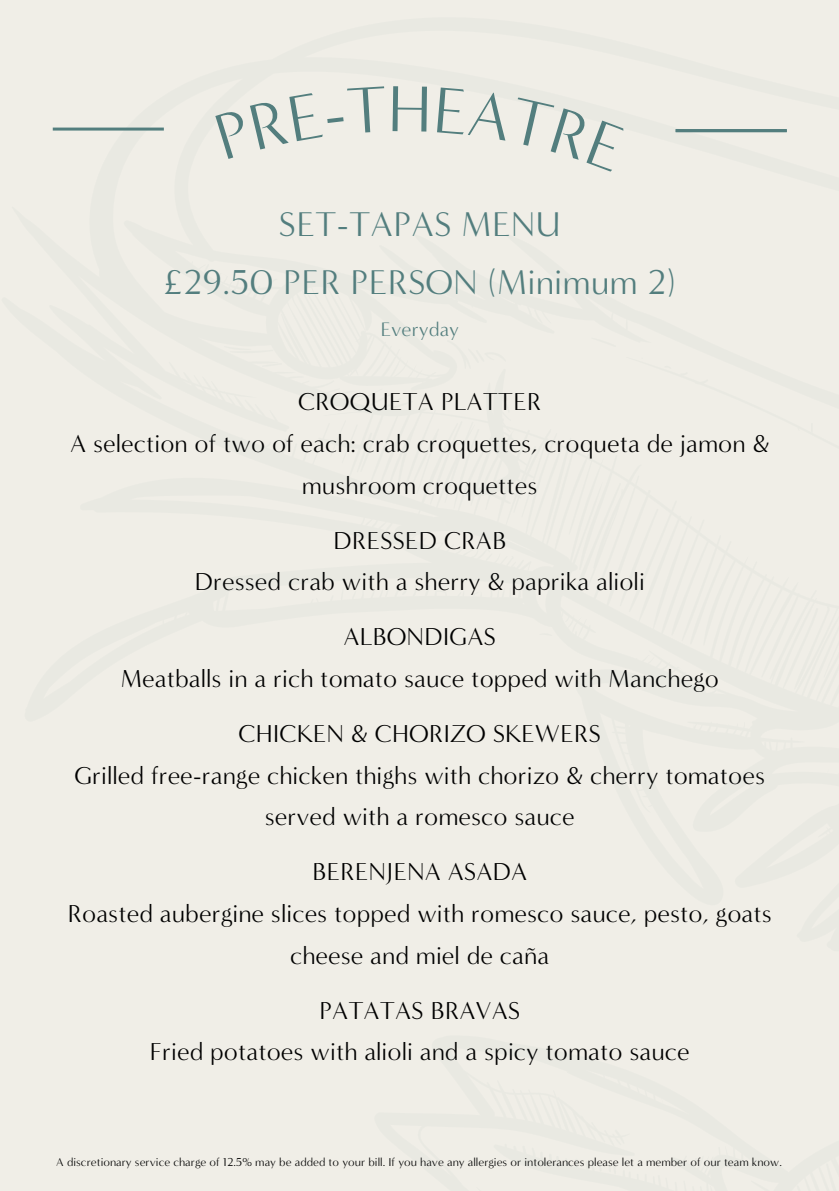
<style>
.page{position:relative;width:839px;height:1191px;background:#fff}
.page>*{position:absolute;margin:0;border:0;box-sizing:border-box;transform-origin:0 0}
.t1{font:42.2px/58.4px "Minerva Modern";color:#537e7e;text-align:center}
.t2{font:30.2px/41.6px "Minerva Modern";color:#000;text-align:center}
.t3{font:24px "Minerva Modern";color:#537e7e}
.t4{font:14px "Minerva Modern";color:#000}
</style>
<div class="page">
<div style="left:0;top:15px;width:838px;height:1176px;background:#f0eee7"></div>
<div style="left:356px;top:388px;width:26px;height:14px;background:#f0eee7"></div>
<svg style="left:261px;top:363px;width:21px;height:4px"></svg>
<svg style="left:224px;top:346px;width:49px;height:8px"></svg>
<svg style="left:502px;top:394px;width:8px;height:19px"></svg>
<svg style="left:591px;top:338px;width:25px;height:10px"></svg>
<div style="left:619px;top:508px;width:39px;height:99px;background:#f0eee7"></div>
<div style="left:411px;top:421px;width:69px;height:88px;background:#f0eee7"></div>
<div style="left:626px;top:357px;width:212px;height:129px;background:#f0eee7"></div>
<div style="left:446px;top:340px;width:60px;height:29px;background:#f0eee7"></div>
<svg style="left:608px;top:1165px;width:8px;height:10px"></svg>
<svg style="left:597px;top:1162px;width:5px;height:10px"></svg>
<div style="left:215px;top:86px;width:212px;height:73px;background:#f0eee7"></div>
<div style="left:437px;top:87px;width:190px;height:85px;background:#f0eee7"></div>
<h1 class="t1" style="left:163px;top:195px;width:514px">SET-TAPAS MENU<br>£29.50 PER PERSON (Minimum 2)</h1>
<p class="t3" style="left:380px;top:318px;width:80px">Everyday</p>
<p class="t2" style="left:70px;top:381px;width:700px">CROQUETA PLATTER<br>A selection of two of each: crab croquettes, croqueta de jamon &amp; mushroom croquettes</p>
<p class="t2" style="left:194px;top:520px;width:452px">DRESSED CRAB<br>Dressed crab with a sherry &amp; paprika alioli</p>
<p class="t2" style="left:120px;top:616px;width:600px">ALBONDIGAS<br>Meatballs in a rich tomato sauce topped with Manchego</p>
<p class="t2" style="left:74px;top:713px;width:692px">CHICKEN &amp; CHORIZO SKEWERS<br>Grilled free-range chicken thighs with chorizo &amp; cherry tomatoes served with a romesco sauce</p>
<p class="t2" style="left:68px;top:851px;width:705px">BERENJENA ASADA<br>Roasted aubergine slices topped with romesco sauce, pesto, goats cheese and miel de caña</p>
<p class="t2" style="left:150px;top:990px;width:541px">PATATAS BRAVAS<br>Fried potatoes with alioli and a spicy tomato sauce</p>
<p class="t4" style="left:56px;top:1155px;width:727px">A discretionary service charge of 12.5% may be added to your bill. If you have any allergies or intolerances please let a member of our team know.</p>
</div>
